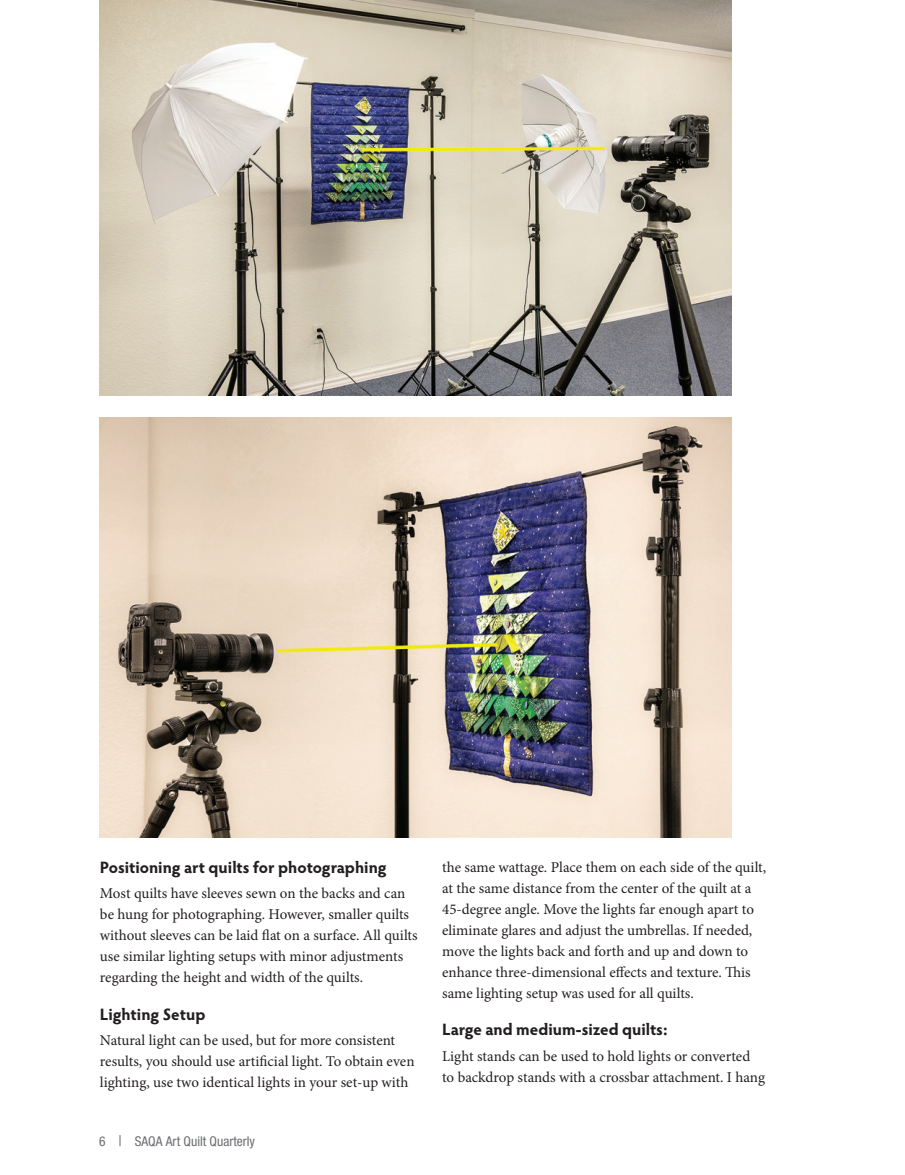
<style>
.page{position:relative;width:905px;height:1175px;background:#fff}
.page>*{position:absolute;margin:0;border:0;box-sizing:border-box;transform-origin:0 0}
._2___Subhead_-_AQC{font:700 16.5px "Hypatia Sans Pro";color:#231f20}
._1___Body_copy_no_in{font:15px/21px "Minion Pro";color:#231f20}
.t1{font:condensed 13.5px "Helvetica Neue";color:#6c6d70}
.s1{font-size:15px}
</style>
<div class="page">
<img style="left:100px;top:0;width:631px;height:395px">
<img style="left:100px;top:417px;width:631px;height:420px">
<p class="_2___Subhead_-_AQC" style="left:100px;top:855px;width:288px">Positioning art quilts for photographing</p>
<p class="_1___Body_copy_no_in" style="left:100px;top:883px;width:319px">Most quilts have sleeves sewn on the backs and can be hung for photographing. However, smaller quilts without sleeves can be laid flat on a surface. All quilts use similar lighting setups with minor adjustments regarding the height and width of the quilts.</p>
<p class="_2___Subhead_-_AQC" style="left:100px;top:1002px;width:107px">Lighting Setup</p>
<p class="_1___Body_copy_no_in" style="left:100px;top:1030px;width:316px">Natural light can be used, but for more consistent results, you should use artificial light. To obtain even lighting, use two identical lights in your set-up with</p>
<p class="t1" style="left:99px;top:1133px;width:157px">6 <span class="s1">|</span> SAQA Art Quilt Quarterly</p>
<p class="_1___Body_copy_no_in" style="left:442px;top:856px;width:325px">the same wattage. Place them on each side of the quilt, at the same distance from the center of the quilt at a 45-degree angle. Move the lights far enough apart to eliminate glares and adjust the umbrellas. If needed, move the lights back and forth and up and down to enhance three-dimensional effects and texture. This same lighting setup was used for all quilts.</p>
<p class="_2___Subhead_-_AQC" style="left:442px;top:1017px;width:227px">Large and medium-sized quilts:</p>
<p class="_1___Body_copy_no_in" style="left:442px;top:1045px;width:324px">Light stands can be used to hold lights or converted to backdrop stands with a crossbar attachment. I hang</p>
</div>
